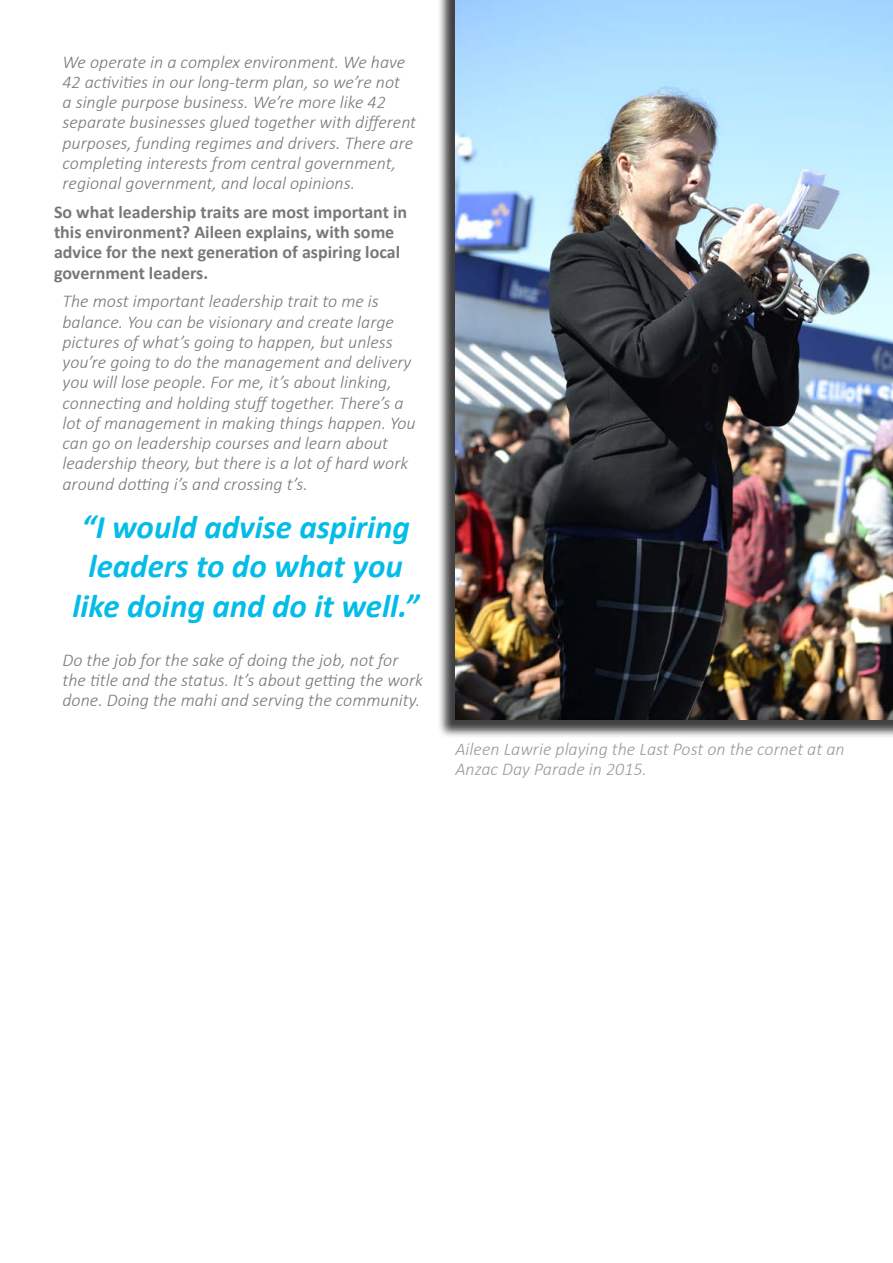
<style>
.page{position:relative;width:893px;height:1263px;background:#fff}
.page>*{position:absolute;margin:0;border:0;box-sizing:border-box;transform-origin:0 0}
.t1{font:italic 700 33px/39.6px "Calibri";color:#03bce7;text-align:center}
.t2{font:italic 300 18px/20.2px "Calibri";color:#77787b}
.t3{font:700 18px/20.2px "Calibri";color:#77787b}
.t4{font:italic 300 18px/20.2px "Calibri";color:#9a9a9c}
</style>
<div class="page">
<div style="left:437px;top:0;width:456px;height:739px;background:#000;opacity:.75"></div>
<img style="left:456px;top:0;width:437px;height:720px">
<p class="t2" style="left:63px;top:51px;width:355px">We operate in a complex environment. We have 42 activities in our long-term plan, so we’re not<br>a single purpose business. We’re more like 42 separate businesses glued together with different purposes, funding regimes and drivers. There are completing interests from central government, regional government, and local opinions.</p>
<p class="t3" style="left:54px;top:201px;width:355px">So what leadership traits are most important in this environment? Aileen explains, with some advice for the next generation of aspiring local government leaders.</p>
<p class="t2" style="left:63px;top:291px;width:355px">The most important leadership trait to me is balance. You can be visionary and create large pictures of what’s going to happen, but unless you’re going to do the management and delivery you will lose people. For me, it’s about linking, connecting and holding stuff together. There’s a lot of management in making things happen. You can go on leadership courses and learn about leadership theory, but there is a lot of hard work around dotting i’s and crossing t’s.</p>
<h1 class="t1" style="left:72px;top:506px;width:348px">“I would advise aspiring leaders to do what you like doing and do it well.”</h1>
<p class="t2" style="left:63px;top:650px;width:362px">Do the job for the sake of doing the job, not for the title and the status. It’s about getting the work done. Doing the mahi and serving the community.</p>
<p class="t4" style="left:455px;top:738px;width:391px">Aileen Lawrie playing the Last Post on the cornet at an<br>Anzac Day Parade in 2015.</p>
</div>
